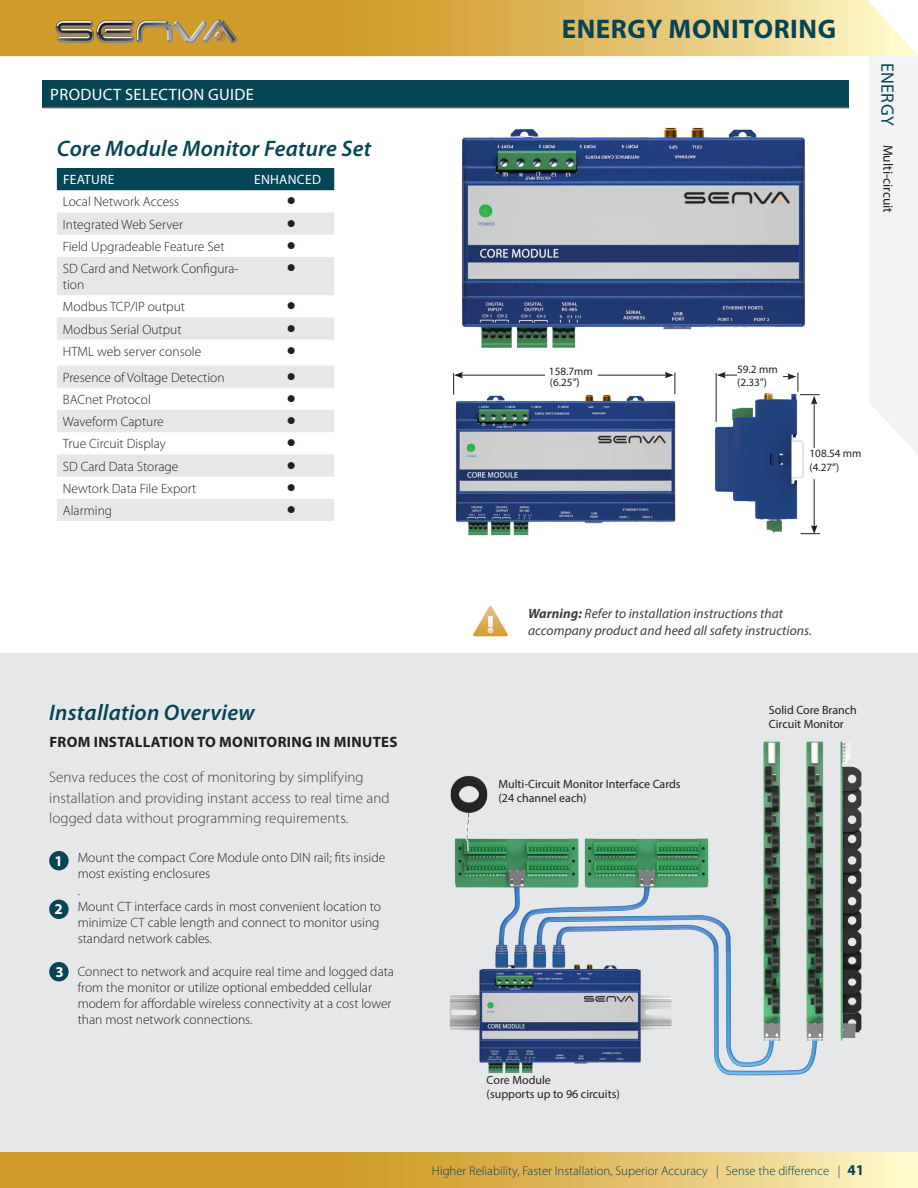
<style>
.page{position:relative;width:918px;height:1188px;background:#fff}
.page>*{position:absolute;margin:0;border:0;box-sizing:border-box;transform-origin:0 0}
.t1{font:700 27px "Myriad Pro";letter-spacing:.02em;color:#064554}
.t2{font:italic 600 22.5px "Myriad Pro";letter-spacing:.01em;color:#064554}
.t3{font:16.5px "Myriad Pro";letter-spacing:.02em;color:#fff}
.t4{font:300 15px/20.2px "Myriad Pro";letter-spacing:.005em;color:#3e3e3f}
.t5{font:700 15px "Myriad Pro";letter-spacing:.02em;color:#231f20}
.t6{font:700 15px "Myriad Pro";color:#fff}
.t7{font:300 13.5px/16.2px "Myriad Pro";color:#231f20}
.t8{font:italic 13.5px/16.5px "Myriad Pro";letter-spacing:.005em;color:#3e3e3f}
.t9{font:13.5px "Myriad Pro";color:#231f20}
.t10{font:13.5px "Myriad Pro";letter-spacing:.02em;color:#fff}
.t11{font:300 12.75px "Myriad Pro";color:#064554}
.t12{font:12px/14.4px "Myriad Pro";color:#231f20}
.t13{font:12px "Wingdings";color:#231f20}
.t14{font:11.1px/13.4px "Myriad Pro";color:#231f20}
.s1{font-size:18px;color:#064554}
.s2{font-weight:700}
.s3{font-weight:700;font-size:15px}
</style>
<div class="page">
<svg style="left:0;top:0;width:918px;height:56px;background:#deb85c"></svg>
<img style="left:56px;top:19px;width:181px;height:24px">
<div style="left:870px;top:56px;width:48px;height:398px;background:#f2f3f4"></div>
<svg style="left:0;top:1151px;width:918px;height:37px;background:#dcb65a"></svg>
<div style="left:0;top:653px;width:918px;height:498px;background:#e6e7e9"></div>
<div style="left:43px;top:80px;width:806px;height:28px;background:#064554"></div>
<hr style="left:43px;top:107px;width:806px;height:1px;background:#636366">
<img style="left:715px;top:383px;width:106px;height:152px">
<div style="left:57px;top:168px;width:277px;height:22px;background:#064554"></div>
<svg style="left:57px;top:212px;width:277px;height:309px;fill:#e6e7e9"></svg>
<img style="left:462px;top:127px;width:343px;height:221px">
<hr style="left:716px;top:373px;width:1px;height:49px;background:#231f20">
<hr style="left:461px;top:375px;width:84px;height:1px;background:#231f20">
<svg style="left:453px;top:372px;width:10px;height:13px"></svg>
<hr style="left:598px;top:375px;width:69px;height:1px;background:#231f20">
<svg style="left:665px;top:372px;width:11px;height:13px"></svg>
<hr style="left:814px;top:479px;width:1px;height:48px;background:#231f20">
<svg style="left:717px;top:372px;width:20px;height:6px"></svg>
<div style="left:49px;top:900px;width:20px;height:19px;background:#064554;border-radius:50%"></div>
<div style="left:49px;top:962px;width:20px;height:19px;background:#064554;border-radius:50%"></div>
<div style="left:49px;top:851px;width:20px;height:19px;background:#064554;border-radius:50%"></div>
<img style="left:449px;top:741px;width:413px;height:335px">
<img style="left:453px;top:385px;width:223px;height:151px">
<svg style="left:801px;top:525px;width:19px;height:9px"></svg>
<hr style="left:814px;top:402px;width:1px;height:46px;background:#231f20">
<svg style="left:783px;top:373px;width:37px;height:32px"></svg>
<img style="left:476px;top:970px;width:168px;height:106px">
<svg style="left:473px;top:606px;width:35px;height:30px"></svg>
<p class="t3" style="left:50px;top:84px;width:205px">PRODUCT SELECTION GUIDE</p>
<h2 class="t2" style="left:57px;top:134px;width:316px">Core Module Monitor Feature Set</h2>
<p class="t10" style="left:63px;top:171px;width:53px">FEATURE</p>
<p class="t10" style="left:254px;top:171px;width:68px">ENHANCED</p>
<p class="t7" style="left:63px;top:194px;width:118px">Local Network Access</p>
<p class="t13" style="left:287px;top:195px;width:10px">●</p>
<p class="t7" style="left:63px;top:216px;width:122px">Integrated Web Server</p>
<p class="t13" style="left:287px;top:217px;width:10px">●</p>
<p class="t7" style="left:63px;top:238px;width:163px">Field Upgradeable Feature Set</p>
<p class="t13" style="left:287px;top:239px;width:10px">●</p>
<p class="t7" style="left:63px;top:260px;width:177px">SD Card and Network Configura&shy;tion</p>
<p class="t13" style="left:287px;top:261px;width:10px">●</p>
<p class="t7" style="left:63px;top:299px;width:124px">Modbus TCP/IP output</p>
<p class="t13" style="left:287px;top:300px;width:10px">●</p>
<p class="t7" style="left:63px;top:321px;width:120px">Modbus Serial Output</p>
<p class="t13" style="left:287px;top:322px;width:10px">●</p>
<p class="t7" style="left:63px;top:343px;width:140px">HTML web server console</p>
<p class="t13" style="left:287px;top:344px;width:10px">●</p>
<p class="t7" style="left:63px;top:369px;width:163px">Presence of Voltage Detection</p>
<p class="t13" style="left:287px;top:370px;width:10px">●</p>
<p class="t7" style="left:63px;top:391px;width:90px">BACnet Protocol</p>
<p class="t13" style="left:287px;top:392px;width:10px">●</p>
<p class="t7" style="left:63px;top:413px;width:102px">Waveform Capture</p>
<p class="t13" style="left:287px;top:414px;width:10px">●</p>
<p class="t7" style="left:63px;top:436px;width:104px">True Circuit Display</p>
<p class="t13" style="left:287px;top:437px;width:10px">●</p>
<p class="t7" style="left:63px;top:458px;width:117px">SD Card Data Storage</p>
<p class="t13" style="left:287px;top:459px;width:10px">●</p>
<p class="t7" style="left:63px;top:480px;width:135px">Newtork Data File Export</p>
<p class="t13" style="left:287px;top:481px;width:10px">●</p>
<p class="t7" style="left:63px;top:502px;width:51px">Alarming</p>
<p class="t13" style="left:287px;top:503px;width:10px">●</p>
<h1 class="t1" style="left:562px;top:11px;width:276px">ENERGY MONITORING</h1>
<p class="t9" style="left:896px;top:63px;width:151px;rotate:90deg"><span class="s1">ENERGY</span> Multi-circuit</p>
<p class="t14" style="left:549px;top:365px;width:45px;line-height:11.1px">158.7mm (6.25”)</p>
<p class="t14" style="left:737px;top:362px;width:42px">59.2 mm (2.33”)</p>
<p class="t14" style="left:810px;top:447px;width:53px">108.54 mm (4.27”)</p>
<h2 class="t2" style="left:49px;top:698px;width:207px">Installation Overview</h2>
<p class="t5" style="left:49px;top:732px;width:350px">FROM INSTALLATION TO MONITORING IN MINUTES</p>
<p class="t4" style="left:49px;top:767px;width:342px">Senva reduces the cost of monitoring by simplifying installation and providing instant access to real time and logged data without programming requirements.</p>
<p class="t6" style="left:54px;top:852px;width:10px">1</p>
<p class="t6" style="left:54px;top:899px;width:10px">2</p>
<p class="t6" style="left:55px;top:962px;width:10px">3</p>
<p class="t7" style="left:78px;top:849px;width:309px">Mount the compact Core Module onto DIN rail; fits inside most existing enclosures<br>.<br>Mount CT interface cards in most convenient location to minimize CT cable length and connect to monitor using standard network cables.</p>
<p class="t7" style="left:78px;top:963px;width:318px">Connect to network and acquire real time and logged data from the monitor or utilize optional embedded cellular modem for affordable wireless connectivity at a cost lower than most network connections.</p>
<p class="t8" style="left:528px;top:605px;width:285px"><span class="s2">Warning:</span> Refer to installation instructions that accompany product and heed all safety instructions.</p>
<p class="t12" style="left:498px;top:777px;width:184px">Multi-Circuit Monitor Interface Cards (24 channel each)</p>
<p class="t12" style="left:769px;top:702px;width:90px">Solid Core Branch<br>Circuit Monitor</p>
<p class="t12" style="left:487px;top:1072px;width:135px">Core Module<br>(supports up to 96 circuits)</p>
<p class="t11" style="left:432px;top:1163px;width:434px">Higher Reliability, Faster Installation, Superior Accuracy | Sense the difference | <span class="s3">41</span></p>
</div>
